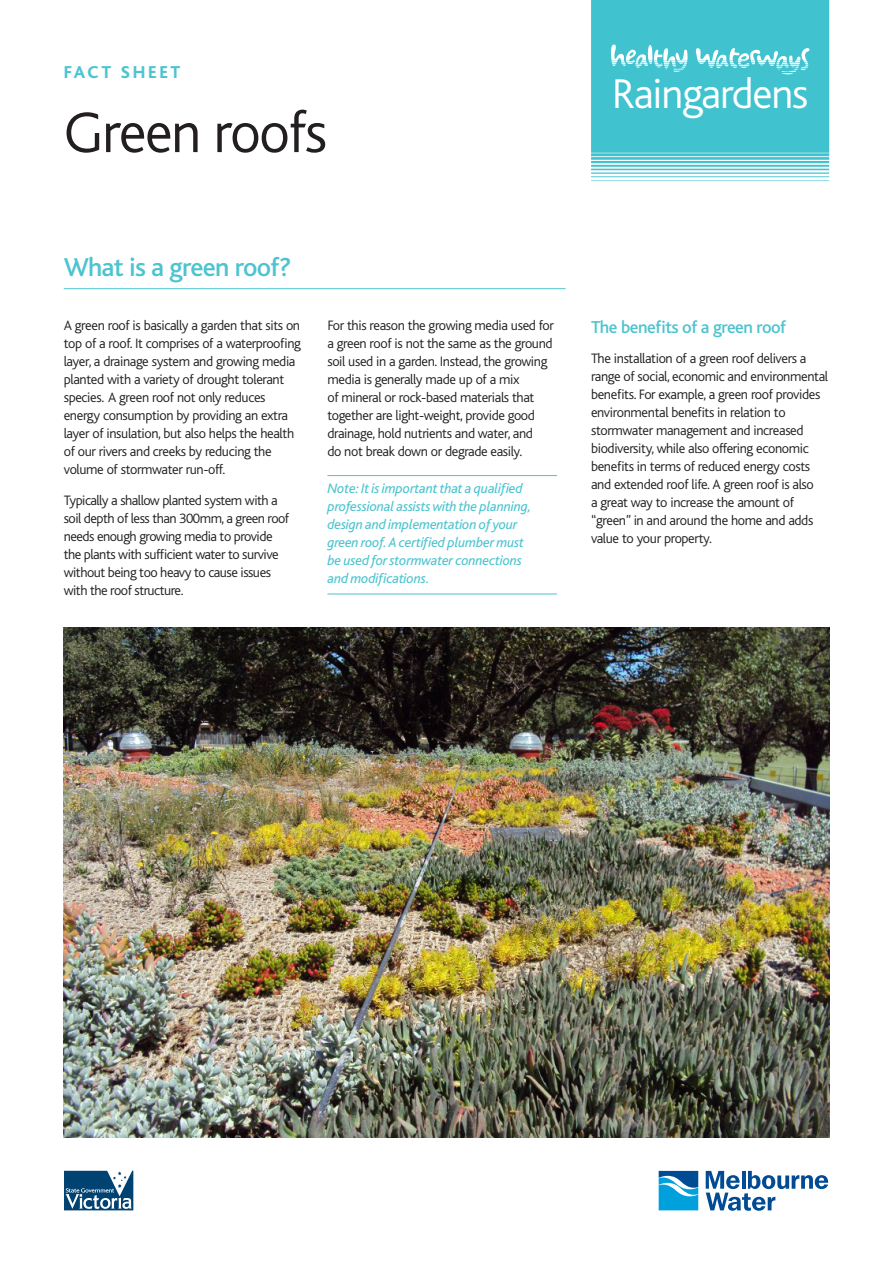
<style>
.page{position:relative;width:893px;height:1263px;background:#fff}
.page>*{position:absolute;margin:0;border:0;box-sizing:border-box;transform-origin:0 0}
.t1{font:300 60px "Bliss";letter-spacing:-.025em;color:#231f20}
.t2{font:300 43.5px "Bliss";letter-spacing:-.025em;color:#fff}
.t3{font:500 27px "Bliss";letter-spacing:-.025em;color:#4dc4cf}
.t4{font:500 18px "Bliss";color:#4dc4cf}
.t5{font:800 18px "Bliss";letter-spacing:.15em;color:#4dc4cf}
.t6{font:300 14.25px/18px "Bliss";letter-spacing:-.025em;color:#231f20}
.t7{font:italic 14.25px/18px "Bliss";letter-spacing:-.015em;color:#4dc4cf}
</style>
<div class="page">
<svg style="left:591px;top:0;width:238px;height:181px;background:#55c8d4"></svg>
<hr style="left:327px;top:475px;width:230px;height:1px;background:#4dc4cf">
<hr style="left:327px;top:594px;width:230px;height:1px;background:#4dc4cf">
<hr style="left:64px;top:288px;width:502px;height:1px;background:#4dc4cf">
<svg style="left:658px;top:1170px;width:41px;height:41px"></svg>
<svg style="left:659px;top:1171px;width:39px;height:39px;background:#2798ce"></svg>
<svg style="left:706px;top:1171px;width:122px;height:40px"></svg>
<svg style="left:64px;top:1171px;width:69px;height:39px"></svg>
<img style="left:64px;top:627px;width:765px;height:510px">
<p class="t5" style="left:64px;top:62px;width:118px">FACT SHEET</p>
<h1 class="t1" style="left:64px;top:101px;width:265px">Green roofs</h1>
<h2 class="t2" style="left:612px;top:70px;width:198px">Raingardens</h2>
<h3 class="t3" style="left:64px;top:253px;width:229px">What is a green roof?</h3>
<p class="t6" style="left:64px;top:316px;width:239px">A green roof is basically a garden that sits on top of a roof. It comprises of a waterproofing layer, a drainage system and growing media planted with a variety of drought tolerant species. A green roof not only reduces energy consumption by providing an extra layer of insulation, but also helps the health of our rivers and creeks by reducing the volume of stormwater run-off.</p>
<p class="t6" style="left:64px;top:491px;width:227px">Typically a shallow planted system with a soil depth of less than 300mm, a green roof needs enough growing media to provide the plants with sufficient water to survive without being too heavy to cause issues with the roof structure.</p>
<p class="t6" style="left:327px;top:316px;width:228px">For this reason the growing media used for a green roof is not the same as the ground soil used in a garden. Instead, the growing media is generally made up of a mix<br>of mineral or rock-based materials that together are light-weight, provide good drainage, hold nutrients and water, and<br>do not break down or degrade easily.</p>
<p class="t7" style="left:327px;top:480px;width:206px">Note: It is important that a qualified professional assists with the planning, design and implementation of your green roof. A certified plumber must be used for stormwater connections and modifications.</p>
<p class="t4" style="left:591px;top:317px;width:197px">The benefits of a green roof</p>
<p class="t6" style="left:591px;top:350px;width:239px">The installation of a green roof delivers a range of social, economic and environmental benefits. For example, a green roof provides environmental benefits in relation to stormwater management and increased biodiversity, while also offering economic benefits in terms of reduced energy costs and extended roof life. A green roof is also<br>a great way to increase the amount of “green” in and around the home and adds value to your property.</p>
</div>
